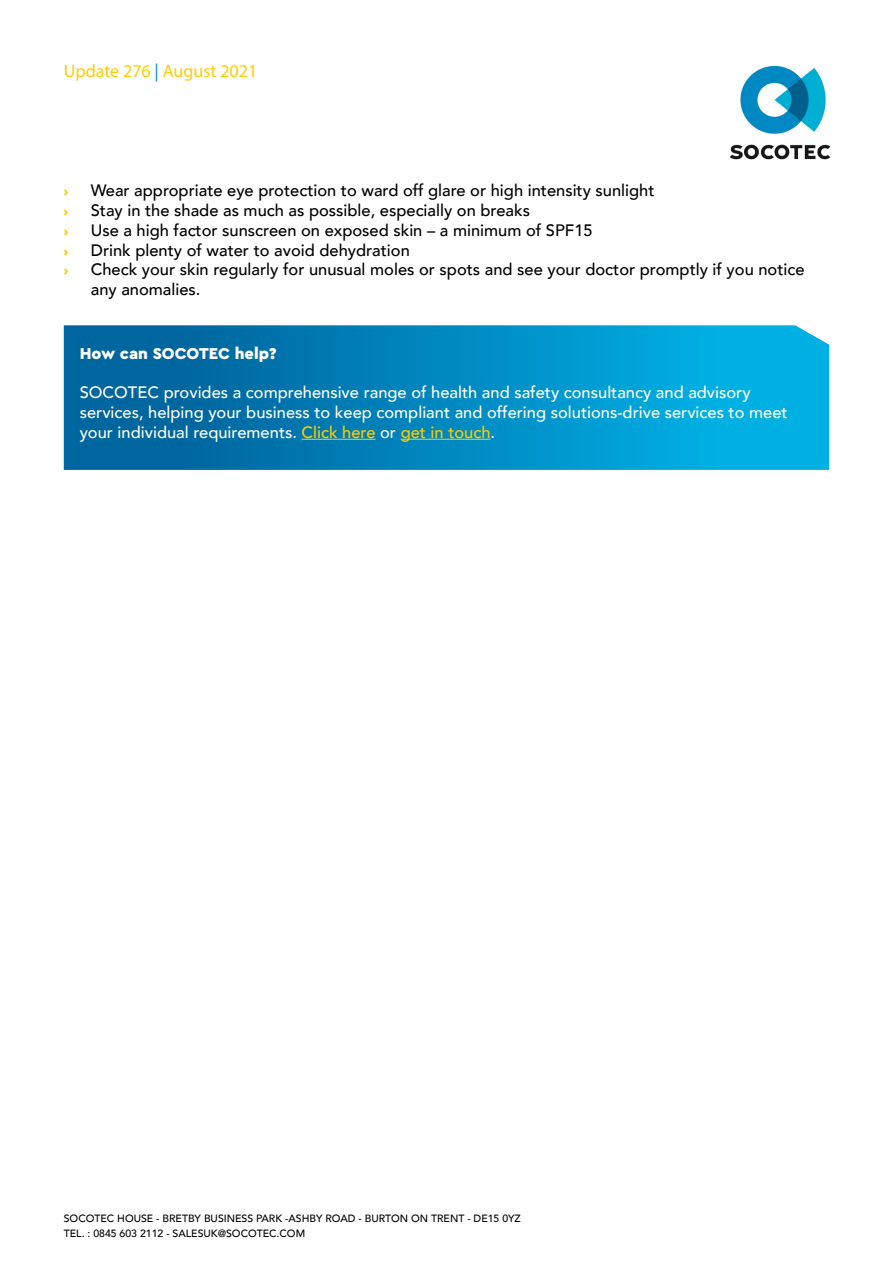
<style>
.page{position:relative;width:893px;height:1263px;background:#fff}
.page>*{position:absolute;margin:0;border:0;box-sizing:border-box;transform-origin:0 0}
.t1{font:18px "Myriad Pro";color:#ffcd02}
.t2{font:500 16.5px/19.8px "Avenir";color:#000}
.t3{font:500 16.5px/19.8px "Avenir";color:#fff}
.t4{font:900 16.5px "Cera PRO";color:#fff}
.t5{font:900 12.75px "Cera PRO";color:#ffcd0d}
.t6{font:500 10.5px/15px "Avenir";color:#000}
.s1{color:#008dd4}
.s2{color:#ffcd02}
</style>
<div class="page">
<img style="left:730px;top:66px;width:101px;height:94px">
<svg style="left:64px;top:325px;width:765px;height:145px;background:#0189c0"></svg>
<hr style="left:302px;top:439px;width:74px;height:1px;background:#ffcd02">
<hr style="left:401px;top:439px;width:90px;height:1px;background:#ffcd02">
<p class="t1" style="left:64px;top:60px;width:195px">Update 276 <span class="s1">|</span> August 2021</p>
<p class="t5" style="left:64px;top:183px;width:6px">›</p>
<p class="t2" style="left:91px;top:180px;width:565px">Wear appropriate eye protection to ward off glare or high intensity sunlight</p>
<p class="t5" style="left:64px;top:203px;width:6px">›</p>
<p class="t2" style="left:91px;top:199px;width:441px">Stay in the shade as much as possible, especially on breaks</p>
<p class="t5" style="left:64px;top:223px;width:6px">›</p>
<p class="t2" style="left:91px;top:219px;width:503px">Use a high factor sunscreen on exposed skin – a minimum of SPF15</p>
<p class="t5" style="left:64px;top:243px;width:6px">›</p>
<p class="t2" style="left:91px;top:239px;width:321px">Drink plenty of water to avoid dehydration</p>
<p class="t5" style="left:64px;top:263px;width:6px">›</p>
<p class="t2" style="left:91px;top:259px;width:715px">Check your skin regularly for unusual moles or spots and see your doctor promptly if you notice any anomalies.</p>
<p class="t4" style="left:80px;top:342px;width:198px">How can SOCOTEC help?</p>
<p class="t3" style="left:80px;top:382px;width:709px">SOCOTEC provides a comprehensive range of health and safety consultancy and advisory services, helping your business to keep compliant and offering solutions-drive services to meet your individual requirements. <span class="s2">Click here</span> or <span class="s2">get in touch</span>.</p>
<p class="t6" style="left:64px;top:1211px;width:459px">SOCOTEC HOUSE - BRETBY BUSINESS PARK -ASHBY ROAD - BURTON ON TRENT - DE15 0YZ<br>TEL. : 0845 603 2112 - SALESUK@SOCOTEC.COM</p>
</div>
